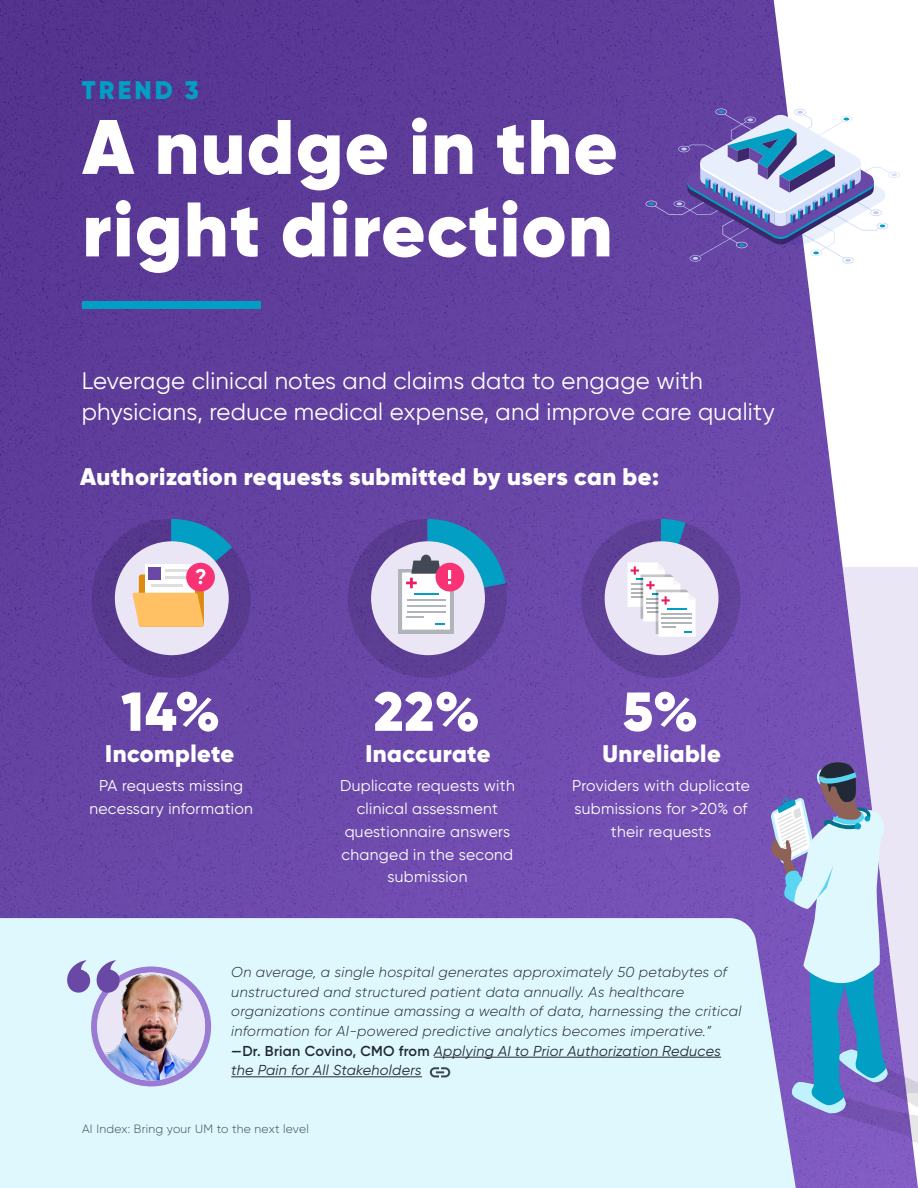
<style>
.page{position:relative;width:918px;height:1188px;background:#fff}
.page>*{position:absolute;margin:0;border:0;box-sizing:border-box;transform-origin:0 0}
.t1{font:900 76.95px/82.5px "Gilroy";letter-spacing:.02em;color:#fff}
.t2{font:900 54.75px "Gilroy";color:#fff}
.t3{font:900 25.5px "Gilroy";letter-spacing:.12em;color:#039ec3}
.t4{font:24px/30.3px "Gilroy";letter-spacing:.01em;color:#fff}
.t5{font:900 24px "Gilroy";letter-spacing:.02em;color:#fff}
.t6{font:15.6px/22.6px "Gilroy";letter-spacing:.02em;color:#fff;text-align:center}
.t7{font:italic 300 14.4px/19.6px "Gilroy";letter-spacing:.02em;color:#212936}
.t8{font:300 12px "Gilroy";letter-spacing:.02em;color:#424954}
.s1{font-weight:600;font-style:normal}
.s2{font-weight:400}
</style>
<div class="page">
<img style="left:0;top:0;width:918px;height:918px">
<div style="left:82px;top:302px;width:178px;height:7px;background:#039ec3"></div>
<div style="left:0;top:918px;width:770px;height:270px;background:#dff8fe"></div>
<hr style="left:434px;top:1057px;width:287px;height:1px;background:#212936">
<hr style="left:231px;top:1076px;width:191px;height:1px;background:#212936">
<div style="left:91px;top:966px;width:120px;height:120px;background:#9a7ad3;border-radius:50%"></div>
<img style="left:97px;top:972px;width:108px;height:108px;border-radius:54px">
<svg style="left:67px;top:960px;width:53px;height:33px;background:#9b92cb"></svg>
<svg style="left:646px;top:109px;width:254px;height:155px"></svg>
<svg style="left:92px;top:519px;width:159px;height:159px;background:#927dab"></svg>
<svg style="left:770px;top:762px;width:148px;height:426px;background:#999fd4"></svg>
<svg style="left:348px;top:519px;width:159px;height:159px;background:#8d84bb"></svg>
<svg style="left:581px;top:519px;width:160px;height:159px;background:#9887c1"></svg>
<svg style="left:430px;top:1067px;width:20px;height:10px"></svg>
<h3 class="t3" style="left:82px;top:73px;width:118px">TREND 3</h3>
<h1 class="t1" style="left:82px;top:105px;width:537px">A nudge in the right direction</h1>
<h3 class="t4" style="left:82px;top:365px;width:695px">Leverage clinical notes and claims data to engage with physicians, reduce medical expense, and improve care quality</h3>
<h3 class="t5" style="left:80px;top:461px;width:580px">Authorization requests submitted by users can be:</h3>
<h2 class="t2" style="left:121px;top:677px;width:100px">14%</h2>
<h2 class="t2" style="left:374px;top:677px;width:107px">22%</h2>
<h2 class="t2" style="left:623px;top:677px;width:77px">5%</h2>
<h3 class="t5" style="left:105px;top:739px;width:131px">Incomplete</h3>
<h3 class="t5" style="left:366px;top:739px;width:127px">Inaccurate</h3>
<h3 class="t5" style="left:602px;top:739px;width:120px">Unreliable</h3>
<p class="t6" style="left:89px;top:775px;width:165px">PA requests missing necessary information</p>
<p class="t6" style="left:340px;top:775px;width:176px">Duplicate requests with clinical assessment questionnaire answers changed in the second submission</p>
<p class="t6" style="left:572px;top:775px;width:179px">Providers with duplicate submissions for &gt;20% of their requests</p>
<p class="t7" style="left:231px;top:962px;width:512px">On average, a single hospital generates approximately 50 petabytes of unstructured and structured patient data annually. As healthcare organizations continue amassing a wealth of data, harnessing the critical information for AI-powered predictive analytics becomes imperative.” <span class="s1">—Dr. Brian Covino, CMO from</span> <span class="s2">Applying AI to Prior Authorization Reduces the Pain for All Stakeholders</span></p>
<p class="t8" style="left:82px;top:1122px;width:228px">AI Index: Bring your UM to the next level</p>
</div>
